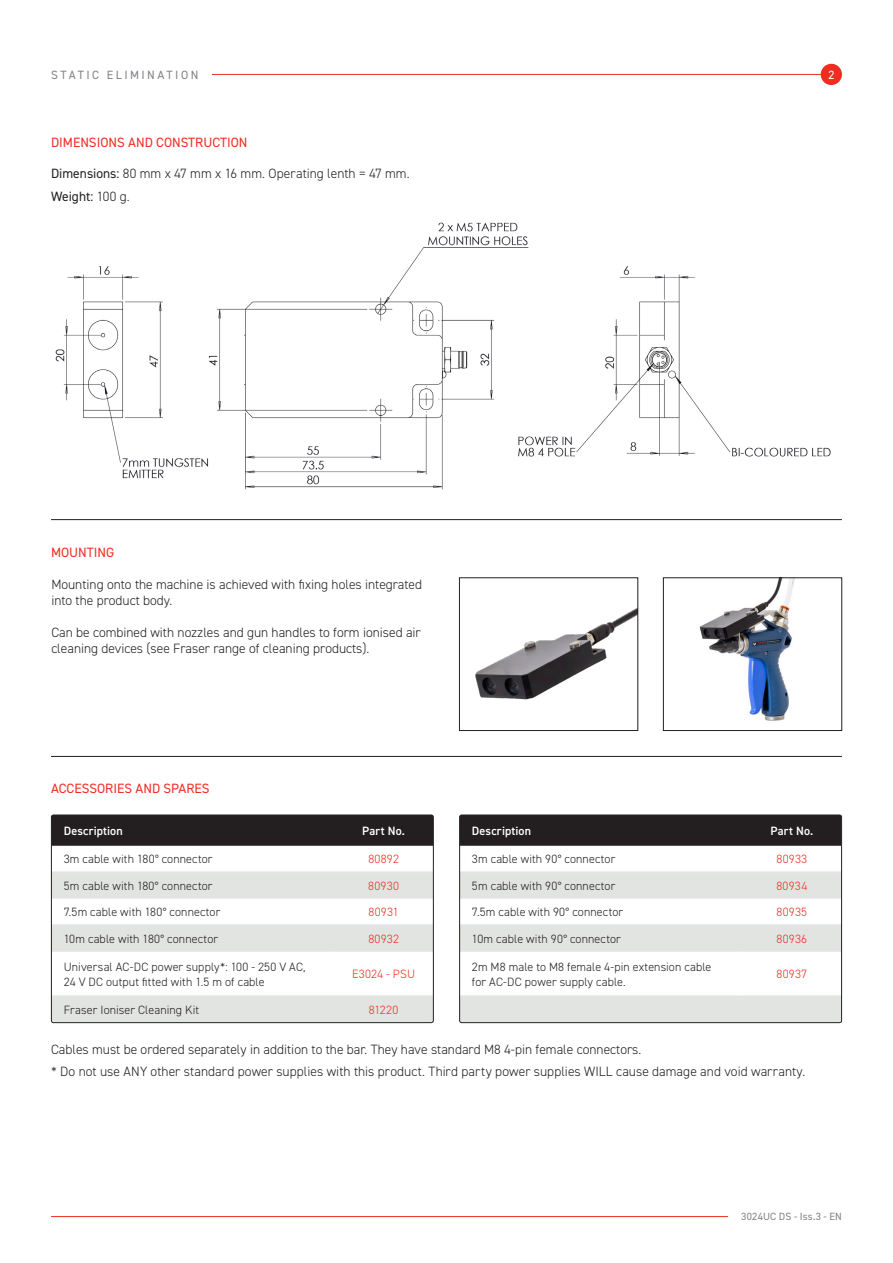
<style>
.page{position:relative;width:893px;height:1263px;background:#fff}
.page>*{position:absolute;margin:0;border:0;box-sizing:border-box;transform-origin:0 0}
.Body{font:300 13.5px/16.2px "DIN2014";color:#231f20}
.t1{font:13.5px "DIN2014";color:#ee2e22}
.t2{font:13.5px "DIN2014";color:#231f20}
.Body-2{font:300 12px/15.1px "DIN2014";letter-spacing:.01em;color:#231f20}
.Body-3{font:300 12px "DIN2014";letter-spacing:.02em;color:#ee2e22}
.t3{font:600 12px "DIN2014";letter-spacing:.015em;color:#fff}
.t4{font:12px "DIN2014";letter-spacing:.205em;color:#808285}
.t5{font:12px "DIN2014";color:#fff}
.t6{font:10.5px "DIN2014";letter-spacing:.015em;color:#808285}
.s1{font-weight:400}
.s2{font-weight:300}
</style>
<div class="page">
<hr style="left:77px;top:74px;width:754px;height:1px;background:#ee2e22">
<div style="left:51px;top:64px;width:160px;height:21px;background:#fff"></div>
<div style="left:821px;top:64px;width:21px;height:21px;background:#ee2e22;border-radius:50%"></div>
<hr style="left:51px;top:1216px;width:723px;height:1px;background:#ee2e22">
<div style="left:728px;top:1212px;width:114px;height:8px;background:#fff"></div>
<hr style="left:51px;top:756px;width:791px;height:1px;background:#231f20">
<hr style="left:51px;top:519px;width:791px;height:1px;background:#231f20">
<div style="left:51px;top:815px;width:381px;height:31px;background:#231f20"></div>
<svg style="left:53px;top:872px;width:379px;height:149px;fill:#e2e5e3"></svg>
<hr style="left:51px;top:871px;width:283px;height:1px;background:#e7eae8">
<hr style="left:334px;top:871px;width:99px;height:1px;background:#e7eae8">
<hr style="left:51px;top:898px;width:283px;height:1px;background:#e7eae8">
<hr style="left:334px;top:898px;width:99px;height:1px;background:#e7eae8">
<hr style="left:51px;top:924px;width:283px;height:1px;background:#e7eae8">
<hr style="left:334px;top:924px;width:99px;height:1px;background:#e7eae8">
<hr style="left:51px;top:951px;width:283px;height:1px;background:#e7eae8">
<hr style="left:51px;top:995px;width:283px;height:1px;background:#e7eae8">
<hr style="left:51px;top:1022px;width:283px;height:1px;background:#e7eae8">
<hr style="left:334px;top:951px;width:99px;height:1px;background:#e7eae8">
<hr style="left:334px;top:995px;width:99px;height:1px;background:#e7eae8">
<div style="left:51px;top:815px;width:383px;height:208px;border:1px solid #231f20;border-radius:2px"></div>
<img style="left:55px;top:222px;width:776px;height:268px">
<img style="left:475px;top:608px;width:161px;height:92px">
<div style="left:459px;top:578px;width:179px;height:153px;border:1px solid #231f20"></div>
<img style="left:699px;top:580px;width:96px;height:141px">
<div style="left:663px;top:578px;width:179px;height:153px;border:1px solid #231f20"></div>
<div style="left:461px;top:817px;width:379px;height:29px;background:#231f20"></div>
<svg style="left:461px;top:872px;width:379px;height:149px;fill:#e2e5e3"></svg>
<hr style="left:460px;top:871px;width:282px;height:1px;background:#e7eae8">
<hr style="left:742px;top:871px;width:99px;height:1px;background:#e7eae8">
<hr style="left:460px;top:898px;width:282px;height:1px;background:#e7eae8">
<hr style="left:742px;top:898px;width:99px;height:1px;background:#e7eae8">
<hr style="left:460px;top:924px;width:282px;height:1px;background:#e7eae8">
<hr style="left:742px;top:924px;width:99px;height:1px;background:#e7eae8">
<hr style="left:460px;top:951px;width:282px;height:1px;background:#e7eae8">
<hr style="left:460px;top:995px;width:282px;height:1px;background:#e7eae8">
<hr style="left:742px;top:951px;width:99px;height:1px;background:#e7eae8">
<hr style="left:742px;top:995px;width:99px;height:1px;background:#e7eae8">
<div style="left:459px;top:815px;width:383px;height:208px;border:1px solid #231f20;border-radius:2px"></div>
<p class="t4" style="left:51px;top:67px;width:149px">STATIC ELIMINATION</p>
<p class="t5" style="left:828px;top:67px;width:7px">2</p>
<p class="t1" style="left:51px;top:133px;width:198px">DIMENSIONS AND CONSTRUCTION</p>
<p class="Body" style="left:51px;top:166px;width:360px"><span class="s1">Dimensions:</span> 80 mm x 47 mm x 16 mm. Operating lenth = 47 mm.</p>
<p class="t2" style="left:51px;top:188px;width:80px">Weight: <span class="s2">100 g.</span></p>
<p class="t1" style="left:51px;top:544px;width:65px">MOUNTING</p>
<p class="Body" style="left:51px;top:576px;width:372px">Mounting onto the machine is achieved with fixing holes integrated into the product body.</p>
<p class="Body" style="left:51px;top:624px;width:371px">Can be combined with nozzles and gun handles to form ionised air cleaning devices (see Fraser range of cleaning products).</p>
<p class="t1" style="left:51px;top:780px;width:160px">ACCESSORIES AND SPARES</p>
<p class="t3" style="left:64px;top:823px;width:61px">Description</p>
<p class="t3" style="left:362px;top:823px;width:44px">Part No.</p>
<p class="Body-2" style="left:64px;top:852px;width:150px">3m cable with 180° connector</p>
<p class="Body-3" style="left:368px;top:852px;width:32px">80892</p>
<p class="Body-2" style="left:64px;top:878px;width:150px">5m cable with 180° connector</p>
<p class="Body-3" style="left:368px;top:878px;width:32px">80930</p>
<p class="Body-2" style="left:64px;top:904px;width:158px">7.5m cable with 180° connector</p>
<p class="Body-3" style="left:369px;top:905px;width:32px">80931</p>
<p class="Body-2" style="left:64px;top:931px;width:156px">10m cable with 180° connector</p>
<p class="Body-3" style="left:368px;top:931px;width:32px">80932</p>
<p class="Body-2" style="left:64px;top:959px;width:243px">Universal AC-DC power supply*: 100 - 250 V AC,<br>24 V DC output fitted with 1.5 m of cable</p>
<p class="Body-3" style="left:352px;top:967px;width:65px">E3024 - PSU</p>
<p class="Body-2" style="left:64px;top:1002px;width:137px">Fraser Ioniser Cleaning Kit</p>
<p class="Body-3" style="left:369px;top:1002px;width:31px">81220</p>
<p class="t3" style="left:472px;top:823px;width:61px">Description</p>
<p class="t3" style="left:770px;top:823px;width:44px">Part No.</p>
<p class="Body-2" style="left:472px;top:852px;width:145px">3m cable with 90° connector</p>
<p class="Body-3" style="left:776px;top:852px;width:32px">80933</p>
<p class="Body-2" style="left:472px;top:878px;width:145px">5m cable with 90° connector</p>
<p class="Body-3" style="left:776px;top:878px;width:32px">80934</p>
<p class="Body-2" style="left:472px;top:904px;width:153px">7.5m cable with 90° connector</p>
<p class="Body-3" style="left:776px;top:905px;width:32px">80935</p>
<p class="Body-2" style="left:472px;top:931px;width:150px">10m cable with 90° connector</p>
<p class="Body-3" style="left:776px;top:931px;width:32px">80936</p>
<p class="Body-2" style="left:472px;top:959px;width:241px">2m M8 male to M8 female 4-pin extension cable for AC-DC power supply cable.</p>
<p class="Body-3" style="left:777px;top:967px;width:32px">80937</p>
<p class="Body" style="left:51px;top:1038px;width:756px;line-height:22.2px">Cables must be ordered separately in addition to the bar. They have standard M8 4-pin female connectors.<br>* Do not use ANY other standard power supplies with this product. Third party power supplies WILL cause damage and void warranty.</p>
<p class="t6" style="left:741px;top:1210px;width:102px">3024UC DS - Iss.3 - EN</p>
</div>
